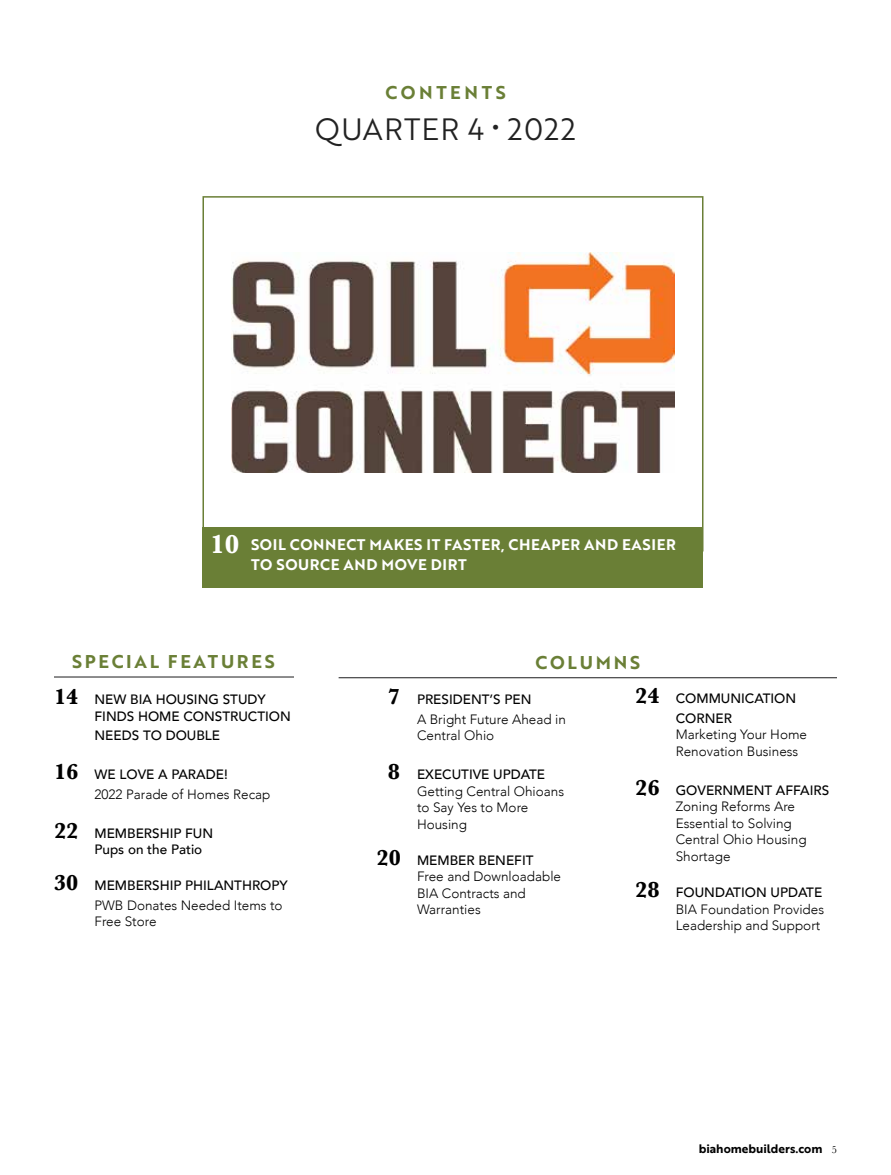
<style>
.page{position:relative;width:891px;height:1175px;background:#fff}
.page>*{position:absolute;margin:0;border:0;box-sizing:border-box;transform-origin:0 0}
.t1{font:30px "Brother 1816 Book";letter-spacing:.04em;color:#222}
.t2{font:18px "Brother 1816 Bold";letter-spacing:.15em;color:#6a7f36}
.t3{font:18px "Brother 1816 Bold";letter-spacing:.2em;color:#6a7f36}
.t4{font:15px/19.5px "Brother 1816 Bold";letter-spacing:.04em;color:#fff}
.t5{font:300 13.5px/16.5px "Avenir";color:#000}
.t6{font:500 13.5px/16.5px "Avenir";color:#000}
.t7{font:12px "Brother 1816 Bold";color:#000}
.s1{font-family:"Baskerville";font-weight:700;font-size:27px}
.s2{font-family:"Baskerville";font-weight:700;font-size:22.5px}
.s3{font-weight:500}
.s4{font-family:"Baskerville";font-size:10.5px}
</style>
<div class="page">
<div style="left:202px;top:527px;width:502px;height:60px;background:#6a7f36"></div>
<hr style="left:54px;top:676px;width:240px;height:1px;background:#1c1c1d">
<hr style="left:339px;top:677px;width:498px;height:1px;background:#1c1c1d">
<img style="left:231px;top:253px;width:444px;height:219px">
<h2 class="t3" style="left:385px;top:78px;width:122px">CONTENTS</h2>
<h1 class="t1" style="left:315px;top:107px;width:263px">QUARTER 4 • 2022</h1>
<p class="t4" style="left:251px;top:534px;width:426px;text-indent:-41px"><span class="s1">10</span> SOIL CONNECT MAKES IT FASTER, CHEAPER AND EASIER<br>TO SOURCE AND MOVE DIRT</p>
<h2 class="t2" style="left:72px;top:648px;width:204px">SPECIAL FEATURES</h2>
<h2 class="t2" style="left:536px;top:648px;width:106px">COLUMNS</h2>
<p class="t6" style="left:94px;top:690px;width:198px;text-indent:-40px"><span class="s2">14</span> NEW BIA HOUSING STUDY<br>FINDS HOME CONSTRUCTION</p>
<p class="t6" style="left:94px;top:726px;width:127px">NEEDS TO DOUBLE</p>
<p class="t5" style="left:95px;top:765px;width:177px;line-height:19.5px;text-indent:-41px"><span class="s2">16</span> <span class="s3">WE LOVE A PARADE!<br></span>2022 Parade of Homes Recap</p>
<p class="t6" style="left:95px;top:824px;width:120px;text-indent:-41px"><span class="s2">22</span> MEMBERSHIP FUN<br>Pups on the Patio</p>
<p class="t5" style="left:95px;top:876px;width:195px;line-height:19.5px;text-indent:-41px"><span class="s2">30</span> <span class="s3">MEMBERSHIP PHILANTHROPY<br></span>PWB Donates Needed Items to</p>
<p class="t5" style="left:95px;top:913px;width:64px">Free Store</p>
<p class="t5" style="left:417px;top:689px;width:150px;line-height:19.5px;text-indent:-29px"><span class="s2">7</span> <span class="s3">PRESIDENT’S PEN<br></span>A Bright Future Ahead in</p>
<p class="t5" style="left:417px;top:727px;width:79px">Central Ohio</p>
<p class="t5" style="left:417px;top:766px;width:149px;text-indent:-29px"><span class="s2">8</span> <span class="s3">EXECUTIVE UPDATE<br></span>Getting Central Ohioans to Say Yes to More<br>Housing</p>
<p class="t5" style="left:417px;top:851px;width:146px;text-indent:-41px"><span class="s2">20</span> <span class="s3">MEMBER BENEFIT<br></span>Free and Downloadable<br>BIA Contracts and<br>Warranties</p>
<p class="t6" style="left:676px;top:688px;width:122px;line-height:19.5px;text-indent:-41px"><span class="s2">24</span> COMMUNICATION<br>CORNER</p>
<p class="t5" style="left:676px;top:726px;width:133px">Marketing Your Home<br>Renovation Business</p>
<p class="t5" style="left:676px;top:782px;width:155px;text-indent:-40px"><span class="s2">26</span> <span class="s3">GOVERNMENT AFFAIRS<br></span>Zoning Reforms Are<br>Essential to Solving<br>Central Ohio Housing<br>Shortage</p>
<p class="t5" style="left:676px;top:884px;width:150px;text-indent:-41px"><span class="s2">28</span> <span class="s3">FOUNDATION UPDATE<br></span>BIA Foundation Provides<br>Leadership and Support</p>
<p class="t7" style="left:699px;top:1139px;width:140px">biahomebuilders.com <span class="s4">5</span></p>
</div>
